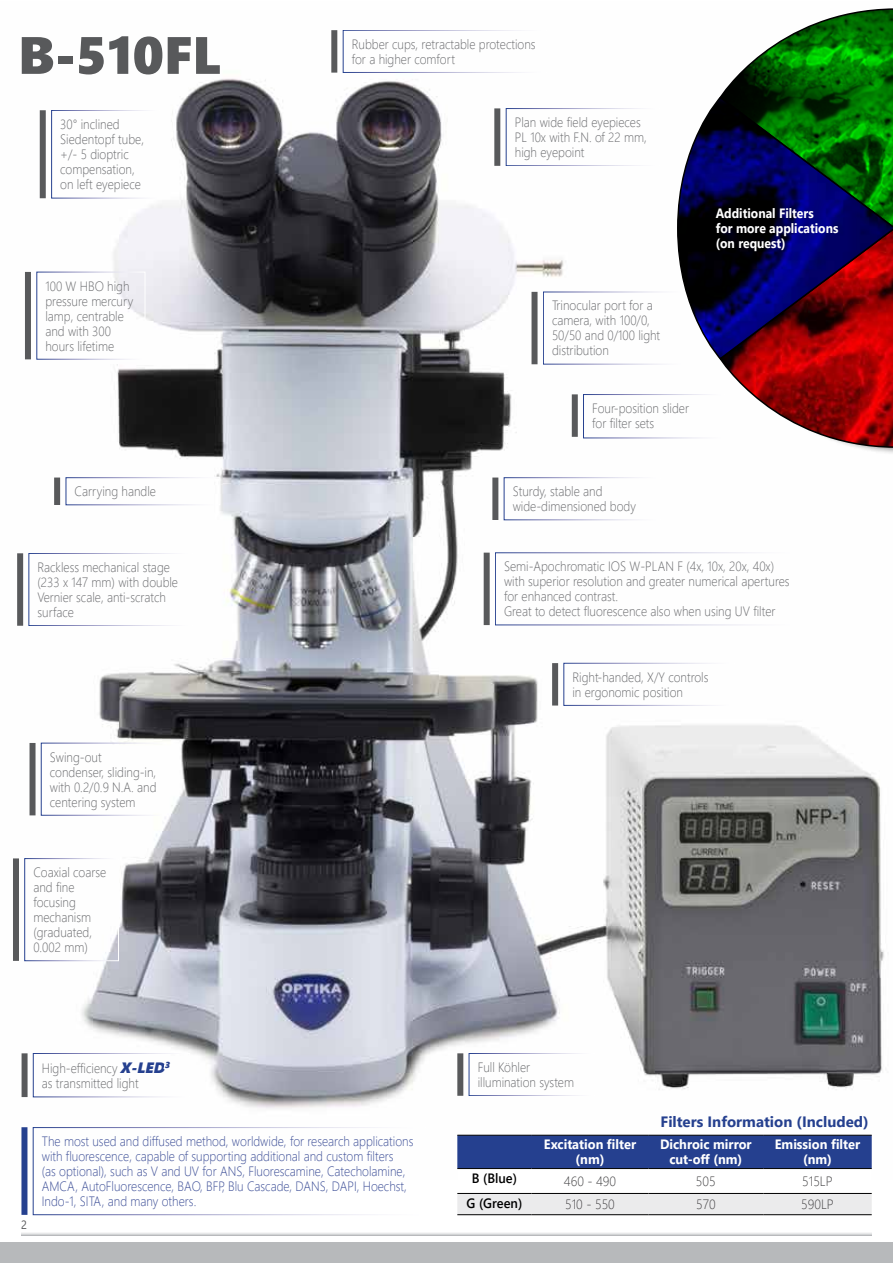
<style>
.page{position:relative;width:893px;height:1263px;background:#fff}
.page>*{position:absolute;margin:0;border:0;box-sizing:border-box;transform-origin:0 0}
.t1{font:52.5px "Segoe UI Black";color:#58595b}
.t2{font:700 15px "Segoe UI";color:#25408f}
.t3{font:300 13.5px/15px "Segoe UI";color:#696a6d;scale:.9 1}
.t4{font:300 13.5px/15px "Segoe UI";color:#3b4d96;scale:.9 1}
.t5{font:700 13.5px/15px "Segoe UI";color:#fff;text-align:center;scale:.95 1}
.t6{font:700 13.5px/15px "Segoe UI";color:#fff;scale:.9 1}
.t7{font:300 13.5px "Segoe UI";color:#414042;scale:.95 1}
.t8{font:600 13.5px "Segoe UI";color:#000;scale:.95 1}
.t9{font:12px "Segoe UI";color:#58595b;scale:.9 1}
.s1{font-family:"Segoe UI Black";font-weight:400;font-style:italic;font-size:15px;color:#25408f}
</style>
<div class="page">
<img style="left:21px;top:30px;width:863px;height:1150px">
<svg style="left:21px;top:1233px;width:851px;height:2px;background:#dcdedf"></svg>
<div style="left:0;top:1242px;width:893px;height:21px;background:#b7b9bb"></div>
<div style="left:506px;top:108px;width:154px;height:58px;border:1px solid #fff"></div>
<div style="left:51px;top:110px;width:109px;height:88px;border:1px solid #fff"></div>
<div style="left:66px;top:477px;width:154px;height:28px;border:1px solid #fff"></div>
<div style="left:543px;top:292px;width:142px;height:72px;border:1px solid #fff"></div>
<div style="left:37px;top:272px;width:108px;height:87px;border:1px solid #fff"></div>
<div style="left:495px;top:553px;width:304px;height:72px;border:1px solid #fff"></div>
<div style="left:469px;top:1053px;width:126px;height:43px;border:1px solid #fff"></div>
<div style="left:29px;top:553px;width:164px;height:73px;border:1px solid #fff"></div>
<div style="left:564px;top:663px;width:171px;height:42px;border:1px solid #fff"></div>
<div style="left:25px;top:858px;width:94px;height:103px;border:1px solid #fff"></div>
<div style="left:33px;top:1127px;width:393px;height:88px;border:1px solid #fff"></div>
<svg style="left:114px;top:1055px;width:60px;height:50px"></svg>
<div style="left:33px;top:1053px;width:157px;height:44px;border:1px solid #fff"></div>
<div style="left:504px;top:477px;width:157px;height:43px;border:1px solid #fff"></div>
<div style="left:583px;top:394px;width:142px;height:44px;border:1px solid #fff"></div>
<div style="left:41px;top:743px;width:125px;height:72px;border:1px solid #fff"></div>
<div style="left:343px;top:30px;width:204px;height:43px;border:1px solid #fff"></div>
<div style="left:494px;top:108px;width:6px;height:58px;background:#58595b"></div>
<div style="left:40px;top:110px;width:6px;height:88px;background:#58595b"></div>
<div style="left:54px;top:477px;width:6px;height:28px;background:#58595b"></div>
<div style="left:531px;top:292px;width:6px;height:72px;background:#58595b"></div>
<div style="left:25px;top:272px;width:6px;height:87px;background:#58595b"></div>
<div style="left:484px;top:553px;width:6px;height:72px;background:#58595b"></div>
<div style="left:457px;top:1053px;width:6px;height:43px;background:#58595b"></div>
<div style="left:17px;top:553px;width:6px;height:73px;background:#58595b"></div>
<div style="left:552px;top:663px;width:6px;height:42px;background:#58595b"></div>
<div style="left:13px;top:858px;width:6px;height:103px;background:#58595b"></div>
<div style="left:21px;top:1127px;width:6px;height:88px;background:#25408f"></div>
<div style="left:22px;top:1053px;width:6px;height:44px;background:#58595b"></div>
<div style="left:492px;top:477px;width:6px;height:43px;background:#58595b"></div>
<div style="left:572px;top:394px;width:6px;height:43px;background:#58595b"></div>
<div style="left:30px;top:743px;width:6px;height:72px;background:#58595b"></div>
<div style="left:331px;top:30px;width:6px;height:43px;background:#58595b"></div>
<svg style="left:687px;top:30px;width:32px;height:408px"></svg>
<svg style="left:719px;top:8px;width:174px;height:441px"></svg>
<svg style="left:676px;top:95px;width:217px;height:267px;background:#33283c"></svg>
<svg style="left:457px;top:1136px;width:415px;height:78px"></svg>
<hr style="left:457px;top:1135px;width:74px;height:1px;background:#000">
<hr style="left:531px;top:1135px;width:117px;height:1px;background:#000">
<hr style="left:648px;top:1135px;width:115px;height:1px;background:#000">
<hr style="left:763px;top:1135px;width:109px;height:1px;background:#000">
<hr style="left:457px;top:1168px;width:74px;height:1px;background:#000">
<hr style="left:531px;top:1168px;width:117px;height:1px;background:#000">
<hr style="left:648px;top:1168px;width:115px;height:1px;background:#000">
<hr style="left:763px;top:1168px;width:109px;height:1px;background:#000">
<hr style="left:457px;top:1193px;width:74px;height:1px;background:#000">
<hr style="left:531px;top:1193px;width:117px;height:1px;background:#000">
<hr style="left:648px;top:1193px;width:115px;height:1px;background:#000">
<hr style="left:763px;top:1193px;width:109px;height:1px;background:#000">
<hr style="left:457px;top:1214px;width:74px;height:1px;background:#000">
<hr style="left:531px;top:1214px;width:117px;height:1px;background:#000">
<hr style="left:648px;top:1214px;width:115px;height:1px;background:#000">
<hr style="left:763px;top:1214px;width:109px;height:1px;background:#000">
<h1 class="t1" style="left:18px;top:17px;width:204px">B-510FL</h1>
<p class="t3" style="left:60px;top:115px;width:95px">30° inclined<br>Siedentopf tube, +/- 5 dioptric compensation, on left eyepiece</p>
<p class="t3" style="left:45px;top:277px;width:99px">100 W HBO high pressure mercury lamp, centrable and with 300 hours lifetime</p>
<p class="t3" style="left:75px;top:483px;width:92px">Carrying handle</p>
<p class="t3" style="left:38px;top:558px;width:158px">Rackless mechanical stage (233 x 147 mm) with double<br>Vernier scale, anti-scratch surface</p>
<p class="t3" style="left:50px;top:748px;width:120px">Swing-out condenser, sliding-in, with 0.2/0.9 N.A. and centering system</p>
<p class="t3" style="left:33px;top:863px;width:83px">Coaxial coarse and fine focusing mechanism (graduated,<br>0.002 mm)</p>
<p class="t3" style="left:42px;top:1060px;width:144px">High-efficiency <span class="s1">X-LED</span><sup>3 </sup>as transmitted light</p>
<p class="t3" style="left:352px;top:35px;width:206px">Rubber cups, retractable protections for a higher comfort</p>
<p class="t3" style="left:515px;top:113px;width:148px">Plan wide field eyepieces<br>PL 10x with F.N. of 22 mm, high eyepoint</p>
<p class="t3" style="left:552px;top:297px;width:122px">Trinocular port for a camera, with 100/0,<br>50/50 and 0/100 light distribution</p>
<p class="t3" style="left:592px;top:399px;width:109px">Four-position slider for filter sets</p>
<p class="t3" style="left:513px;top:483px;width:138px">Sturdy, stable and wide-dimensioned body</p>
<p class="t6" style="left:716px;top:205px;width:138px">Additional Filters<br>for more applications (on request)</p>
<p class="t3" style="left:504px;top:558px;width:319px">Semi-Apochromatic IOS W-PLAN F (4x, 10x, 20x, 40x) with superior resolution and greater numerical apertures for enhanced contrast.<br>Great to detect fluorescence also when using UV filter</p>
<p class="t3" style="left:572px;top:668px;width:153px">Right-handed, X/Y controls in ergonomic position</p>
<p class="t3" style="left:478px;top:1058px;width:109px">Full Köhler illumination system</p>
<p class="t2" style="left:660px;top:1108px;width:210px">Filters Information (Included)</p>
<p class="t9" style="left:21px;top:1213px;width:8px">2</p>
<p class="t4" style="left:42px;top:1132px;width:414px">The most used and diffused method, worldwide, for research applications with fluorescence, capable of supporting additional and custom filters<br>(as optional), such as V and UV for ANS, Fluorescamine, Catecholamine, AMCA, AutoFluorescence, BAO, BFP, Blu Cascade, DANS, DAPI, Hoechst, Indo-1, SITA, and many others.</p>
<p class="t5" style="left:544px;top:1136px;width:99px">Excitation filter (nm)</p>
<p class="t5" style="left:660px;top:1136px;width:98px">Dichroic mirror cut-off (nm)</p>
<p class="t5" style="left:775px;top:1136px;width:91px">Emission filter (nm)</p>
<p class="t8" style="left:472px;top:1165px;width:49px">B (Blue)</p>
<p class="t7" style="left:564px;top:1168px;width:56px">460 - 490</p>
<p class="t7" style="left:696px;top:1168px;width:22px">505</p>
<p class="t7" style="left:802px;top:1168px;width:34px">515LP</p>
<p class="t8" style="left:467px;top:1190px;width:60px">G (Green)</p>
<p class="t7" style="left:565px;top:1191px;width:54px">510 - 550</p>
<p class="t7" style="left:696px;top:1191px;width:22px">570</p>
<p class="t7" style="left:801px;top:1191px;width:36px">590LP</p>
</div>
